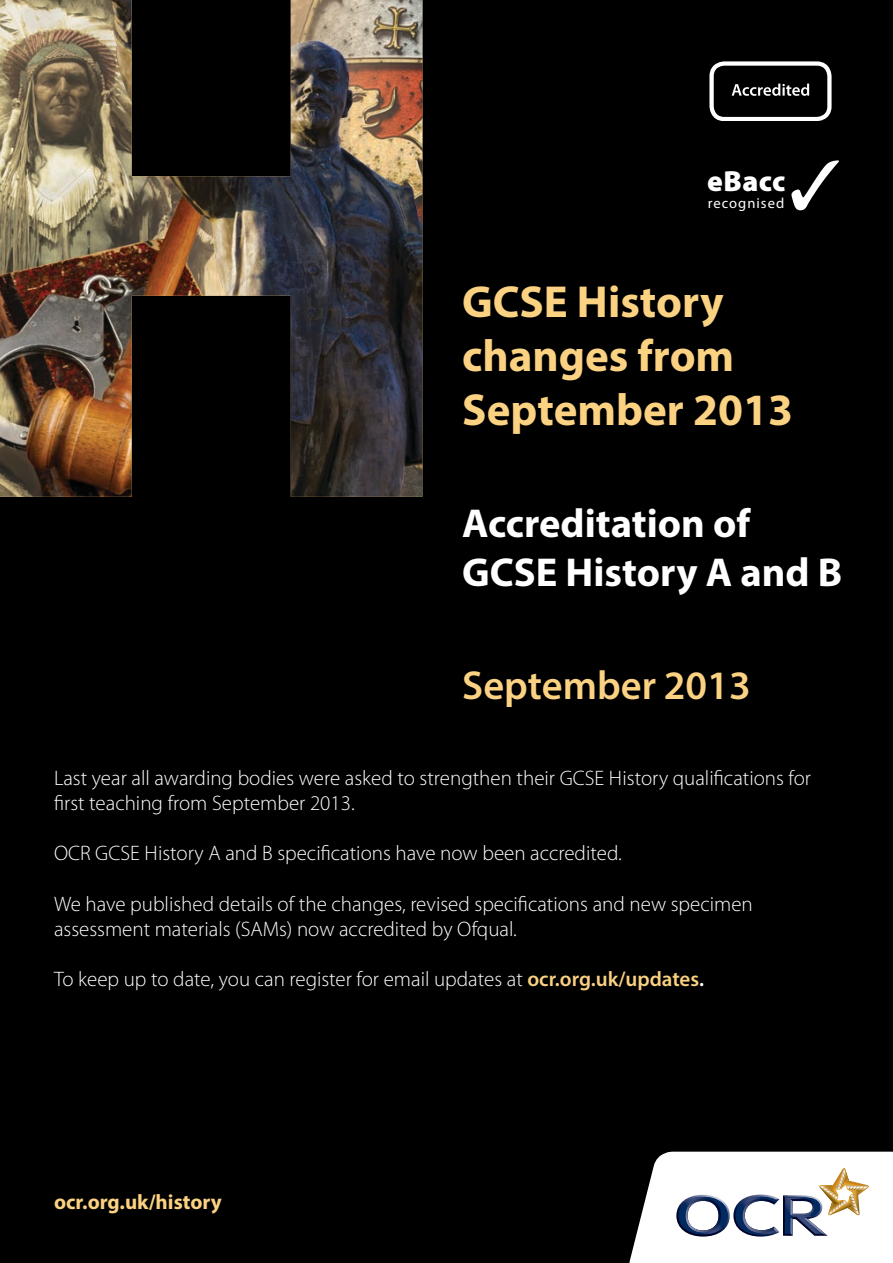
<style>
.page{position:relative;width:893px;height:1263px;background:#000}
.page>*{position:absolute;margin:0;border:0;box-sizing:border-box;transform-origin:0 0}
.t1{font:700 45px/54px "Myriad Pro";color:#fbd182}
.t2{font:700 40.5px/48.6px "Myriad Pro";color:#fff}
.t3{font:600 40.5px "Myriad Pro";color:#fbd182}
.t4{font:900 29.1px "Myriad Pro";letter-spacing:.02em;color:#fff}
.t5{font:300 21px/25.2px "Myriad Pro";color:#fff}
.t6{font:700 21px "Myriad Pro";color:#fbd182}
.t7{font:14.55px "Myriad Pro";letter-spacing:.07em;color:#fff}
.s1{font-weight:600;color:#fbd182}
.s2{font-weight:600}
</style>
<div class="page">
<svg style="left:629px;top:1152px;width:264px;height:111px;background:#d9d9db"></svg>
<img style="left:0;top:0;width:422px;height:497px">
<div style="left:709px;top:61px;width:122px;height:60px;border:4px solid #fff;border-radius:13px"></div>
<svg style="left:732px;top:84px;width:77px;height:12px"></svg>
<svg style="left:791px;top:160px;width:48px;height:50px"></svg>
<p class="t4" style="left:707px;top:164px;width:80px">eBacc</p>
<p class="t7" style="left:708px;top:194px;width:78px">recognised</p>
<p class="t1" style="left:462px;top:274px;width:332px">GCSE History changes from<br>September 2013</p>
<p class="t2" style="left:462px;top:498px;width:382px">Accreditation of<br>GCSE History A and B</p>
<p class="t3" style="left:462px;top:659px;width:290px">September 2013</p>
<p class="t5" style="left:54px;top:765px;width:759px">Last year all awarding bodies were asked to strengthen their GCSE History qualifications for first teaching from September 2013.</p>
<p class="t5" style="left:54px;top:841px;width:569px">OCR GCSE History A and B specifications have now been accredited.</p>
<p class="t5" style="left:54px;top:891px;width:700px">We have published details of the changes, revised specifications and new specimen assessment materials (SAMs) now accredited by Ofqual.</p>
<p class="t5" style="left:54px;top:967px;width:651px">To keep up to date, you can register for email updates at <span class="s1">ocr.org.uk/updates</span><span class="s2">.</span></p>
<p class="t6" style="left:54px;top:1188px;width:169px">ocr.org.uk/history</p>
</div>
